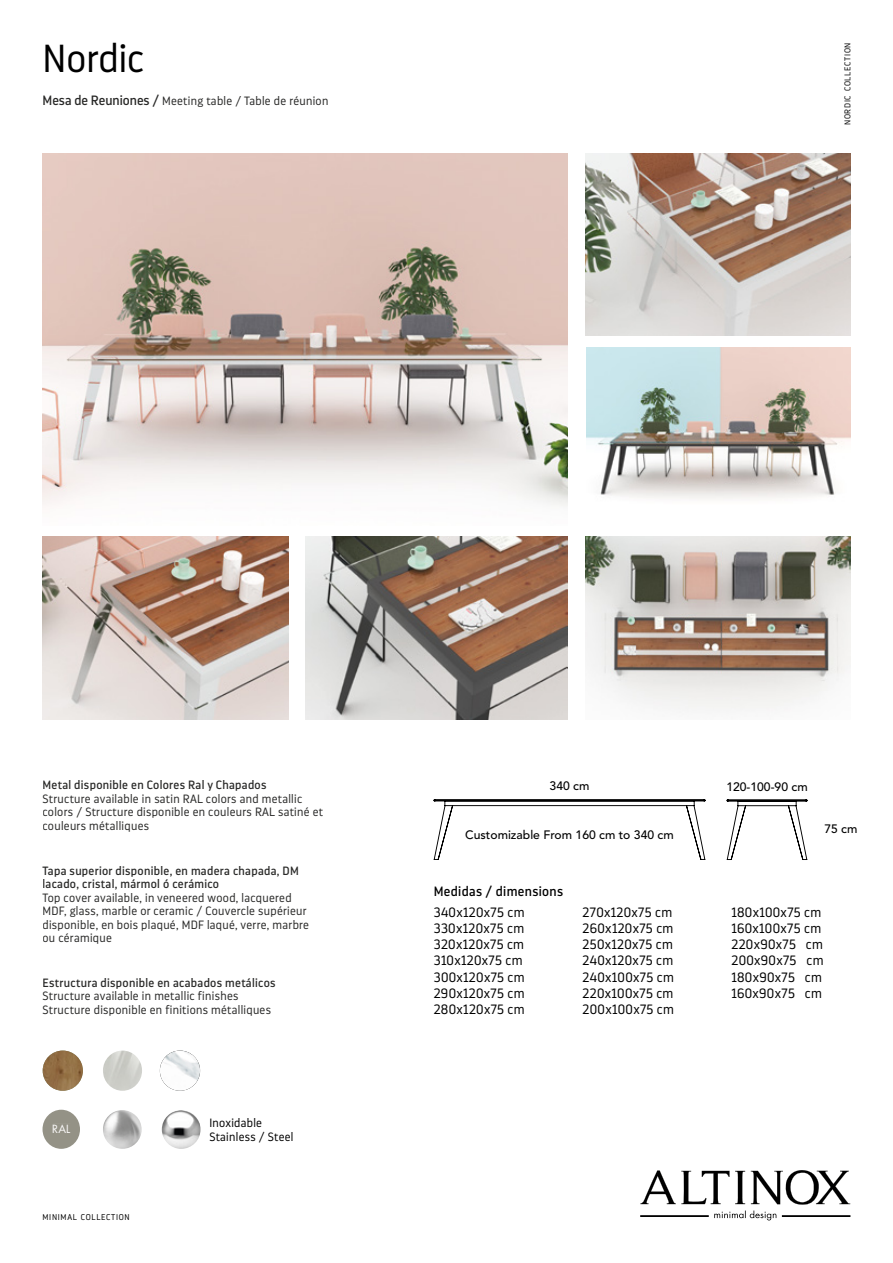
<style>
.page{position:relative;width:893px;height:1263px;background:#fff}
.page>*{position:absolute;margin:0;border:0;box-sizing:border-box;transform-origin:0 0}
.t1{font:300 39px "Darwin Pro";color:#000}
.t2{font:300 13.5px/16.2px "Darwin Pro";letter-spacing:.025em;color:#000}
.t3{font:13.5px "Darwin Pro";letter-spacing:.025em;color:#000}
.t4{font:500 12.15px "Avenir LT Std";color:#000}
.t5{font:300 12px/13.5px "Darwin Pro";letter-spacing:.025em;color:#282827}
.t6{font:12px/13.5px "Darwin Pro";letter-spacing:.025em;color:#282827}
.t7{font:300 12px/14.4px "Darwin Pro";letter-spacing:.025em;color:#000}
.t8{font:10.95px "Futura LT";color:#fbfafa}
.t9{font:300 8.4px "Darwin Pro";letter-spacing:.085em;color:#000}
.s1{font-weight:400;font-size:13.5px}
</style>
<div class="page">
<svg style="left:640px;top:1170px;width:210px;height:50px"></svg>
<img style="left:103px;top:1110px;width:39px;height:39px;border-radius:19px">
<img style="left:162px;top:1110px;width:39px;height:39px;border-radius:19px">
<svg style="left:43px;top:1110px;width:37px;height:39px"></svg>
<div style="left:53px;top:1124px;width:17px;height:9px;background:#949286"></div>
<img style="left:103px;top:1050px;width:39px;height:41px">
<img style="left:43px;top:1050px;width:40px;height:41px;border-radius:20px">
<img style="left:160px;top:1050px;width:40px;height:41px;border-radius:20px">
<img style="left:43px;top:154px;width:525px;height:352px">
<img style="left:43px;top:537px;width:245px;height:182px">
<img style="left:585px;top:537px;width:265px;height:173px">
<img style="left:586px;top:348px;width:264px;height:151px">
<img style="left:586px;top:154px;width:264px;height:182px">
<img style="left:305px;top:537px;width:263px;height:182px">
<svg style="left:727px;top:799px;width:80px;height:61px"></svg>
<svg style="left:434px;top:799px;width:271px;height:61px"></svg>
<h1 class="t1" style="left:43px;top:33px;width:103px">Nordic</h1>
<p class="t5" style="left:43px;top:94px;width:287px"><span class="s1">Mesa de Reuniones /</span> Meeting table / Table de réunion</p>
<p class="t9" style="left:842px;top:125px;width:84px;rotate:-90deg">NORDIC COLLECTION</p>
<p class="t6" style="left:43px;top:778px;width:226px">Metal disponible en Colores Ral y Chapados</p>
<p class="t5" style="left:43px;top:792px;width:282px">Structure available in satin RAL colors and metallic colors / Structure disponible en couleurs RAL satiné et couleurs métalliques</p>
<p class="t6" style="left:43px;top:863px;width:258px">Tapa superior disponible, en madera chapada, DM lacado, cristal, mármol ó cerámico</p>
<p class="t5" style="left:43px;top:890px;width:268px">Top cover available, in veneered wood, lacquered MDF, glass, marble or ceramic / Couvercle supérieur disponible, en bois plaqué, MDF laqué, verre, marbre ou céramique</p>
<p class="t6" style="left:43px;top:976px;width:235px">Estructura disponible en acabados metálicos</p>
<p class="t5" style="left:43px;top:989px;width:230px">Structure available in metallic finishes<br>Structure disponible en finitions métalliques</p>
<p class="t8" style="left:52px;top:1121px;width:20px">RAL</p>
<p class="t9" style="left:43px;top:1212px;width:89px">MINIMAL COLLECTION</p>
<p class="t7" style="left:209px;top:1115px;width:86px">Inoxidable<br>Stainless / Steel</p>
<p class="t4" style="left:550px;top:778px;width:41px">340 cm</p>
<p class="t4" style="left:465px;top:827px;width:210px">Customizable From 160 cm to 340 cm</p>
<p class="t3" style="left:434px;top:883px;width:131px">Medidas / dimensions</p>
<p class="t4" style="left:726px;top:779px;width:83px">120-100-90 cm</p>
<p class="t4" style="left:824px;top:822px;width:35px">75 cm</p>
<p class="t2" style="left:434px;top:904px;width:92px">340x120x75 cm<br>330x120x75 cm<br>320x120x75 cm<br>310x120x75 cm<br>300x120x75 cm<br>290x120x75 cm<br>280x120x75 cm</p>
<p class="t2" style="left:583px;top:904px;width:93px">270x120x75 cm<br>260x120x75 cm<br>250x120x75 cm<br>240x120x75 cm<br>240x100x75 cm<br>220x100x75 cm<br>200x100x75 cm</p>
<p class="t2" style="left:731px;top:904px;width:94px">180x100x75 cm<br>160x100x75 cm<br>220x90x75 cm<br>200x90x75 cm<br>180x90x75 cm<br>160x90x75 cm</p>
</div>
